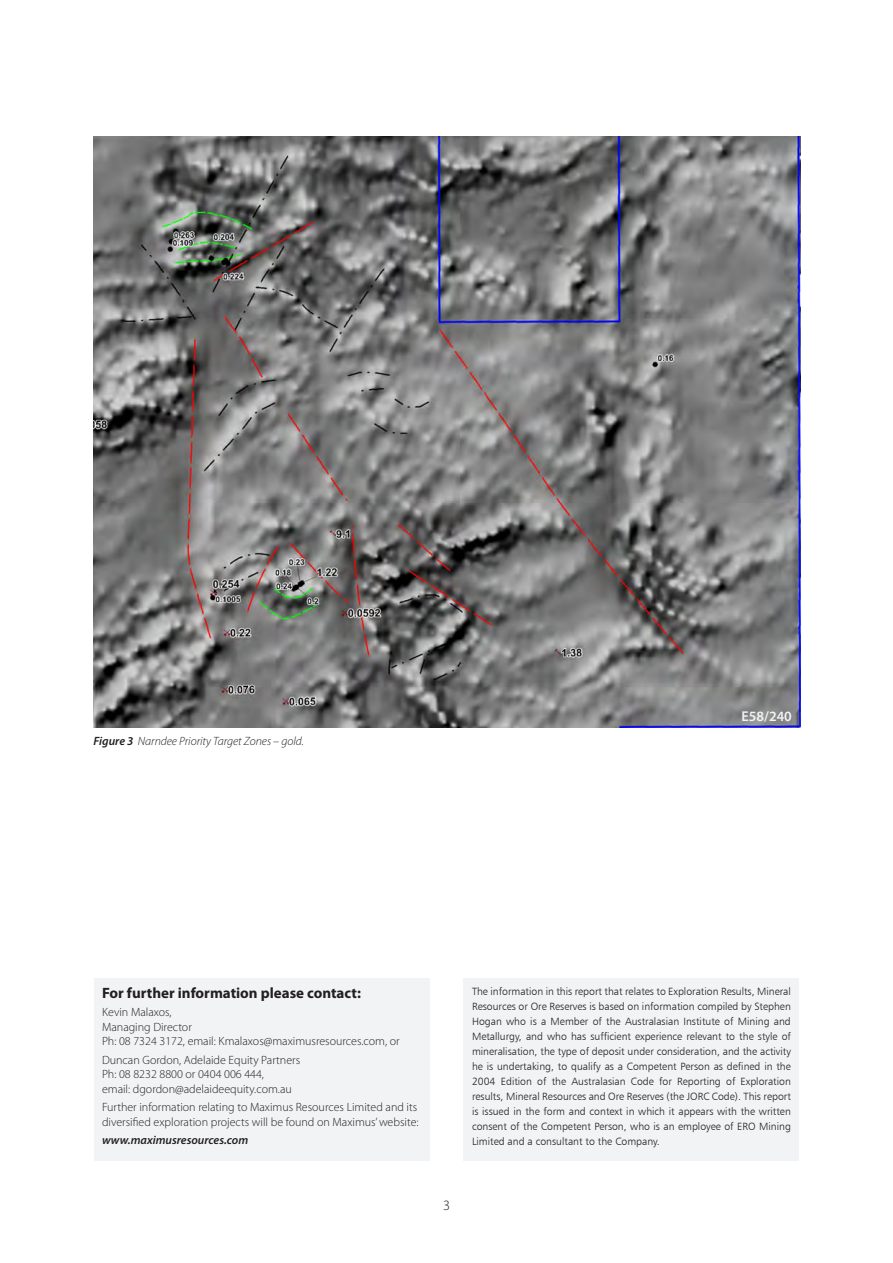
<style>
.page{position:relative;width:893px;height:1263px;background:#fff}
.page>*{position:absolute;margin:0;border:0;box-sizing:border-box;transform-origin:0 0}
.Sub_heading_1{font:700 15px "Myriad Pro";color:#231f20}
.Sub_heading_2{font:600 14.25px "Myriad Pro";color:#f2f3f4}
.t1{font:300 14.25px "Myriad Pro";color:#231f20}
.Body_text_9_5_13{font:300 12px/14.4px "Myriad Pro";color:#231f20}
.t2{font:italic 300 12px "Myriad Pro";color:#231f20}
.Sub_heading_2-2{font:italic 600 12px "Myriad Pro";color:#231f20}
.t3{font:10.5px/15px "Humanist 777 BT Light B";color:#231f20;text-align:justify}
.s1{font-weight:600}
</style>
<div class="page">
<div style="left:94px;top:978px;width:335px;height:183px;background:#f2f3f4"></div>
<div style="left:463px;top:978px;width:336px;height:183px;background:#f2f3f4"></div>
<img style="left:94px;top:136px;width:706px;height:591px">
<p class="t2" style="left:94px;top:734px;width:212px"><span class="s1">Figure 3</span> Narndee Priority Target Zones – gold.</p>
<p class="Sub_heading_2" style="left:742px;top:708px;width:52px">E58/240</p>
<p class="Sub_heading_1" style="left:102px;top:983px;width:260px">For further information please contact:</p>
<p class="Body_text_9_5_13" style="left:102px;top:1005px;width:71px">Kevin Malaxos,</p>
<p class="Body_text_9_5_13" style="left:102px;top:1020px;width:299px">Managing Director<br>Ph: 08 7324 3172, email: Kmalaxos@maximusresources.com, or</p>
<p class="Body_text_9_5_13" style="left:102px;top:1053px;width:200px">Duncan Gordon, Adelaide Equity Partners<br>Ph: 08 8232 8800 or 0404 006 444,<br>email: dgordon@adelaideequity.com.au</p>
<p class="Body_text_9_5_13" style="left:102px;top:1100px;width:318px">Further information relating to Maximus Resources Limited and its diversified exploration projects will be found on Maximus’ website:</p>
<p class="Sub_heading_2-2" style="left:102px;top:1133px;width:148px">www.maximusresources.com</p>
<h2 class="t1" style="left:443px;top:1197px;width:8px">3</h2>
<p class="t3" style="left:472px;top:983px;width:320px">The information in this report that relates to Exploration Results, Mineral Resources or Ore Reserves is based on information compiled by Stephen Hogan who is a Member of the Australasian Institute of Mining and Metallurgy, and who has sufficient experience relevant to the style of mineralisation, the type of deposit under consideration, and the activity he is undertaking, to qualify as a Competent Person as defined in the 2004 Edition of the Australasian Code for Reporting of Exploration results, Mineral Resources and Ore Reserves (the JORC Code). This report is issued in the form and context in which it appears with the written consent of the Competent Person, who is an employee of ERO Mining Limited and a consultant to the Company.</p>
</div>
